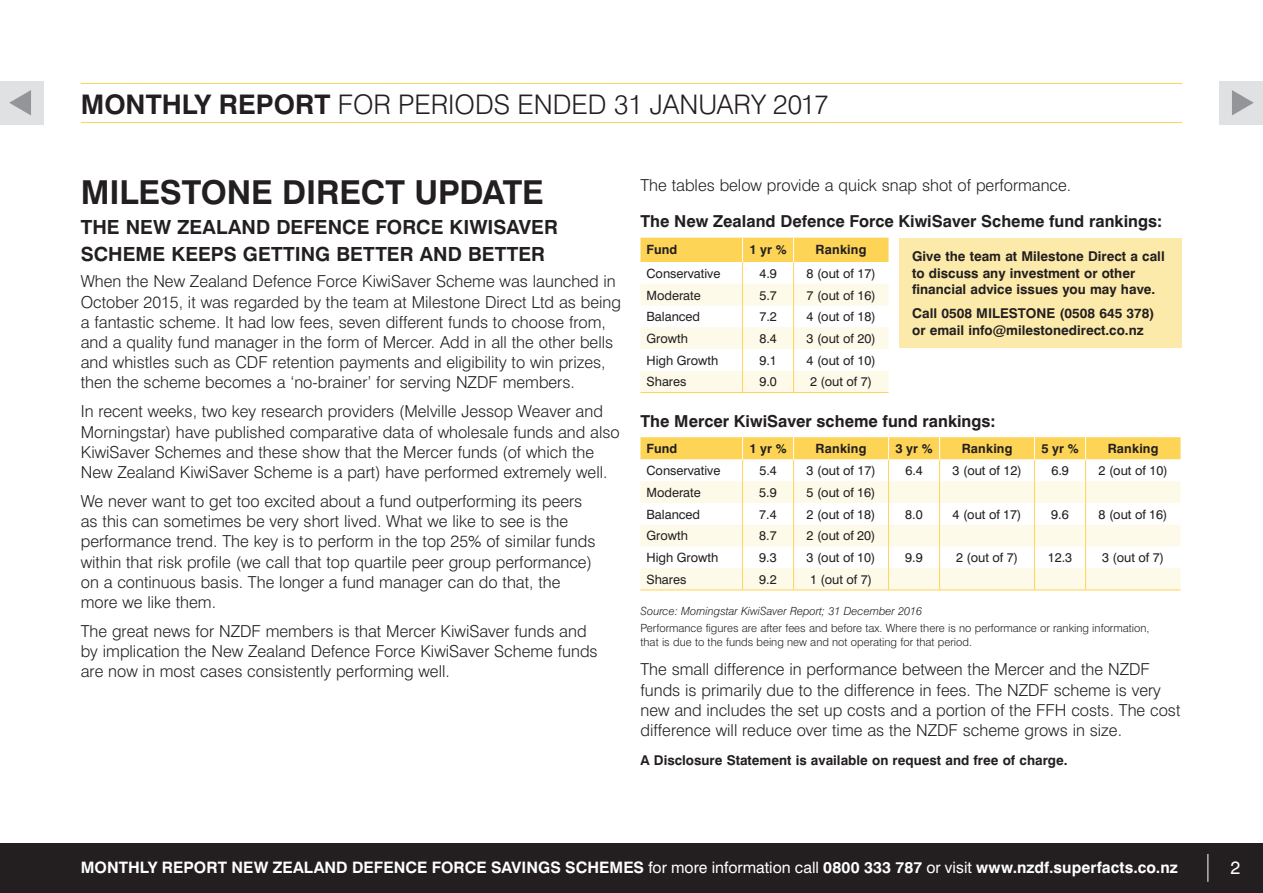
<style>
.page{position:relative;width:1263px;height:893px;background:#fff}
.page>*{position:absolute;margin:0;border:0;box-sizing:border-box;transform-origin:0 0}
.t1{font:700 33px "Swiss 721 BT";letter-spacing:-.005em;color:#231f20}
.t2{font:300 27px "Swiss 721 BT";color:#231f20}
.t3{font:700 19.5px/27px "Swiss 721 BT";letter-spacing:.005em;color:#231f20}
.t4{font:18px "Swiss 721 BT";color:#fff}
.t5{font:300 16.5px/20.2px "Swiss 721 BT";color:#231f20}
.t6{font:700 16.5px "Swiss 721 BT";color:#231f20}
.t7{font:700 15.75px "Swiss 721 BT";letter-spacing:.005em;color:#fff}
.t8{font:700 13.5px/16.2px "Swiss 721 BT";color:#231f20}
.t9{font:12.75px "Swiss 721 BT";color:#231f20}
.t10{font:700 12.75px "Swiss 721 BT";letter-spacing:.015em;color:#231f20}
.t11{font:300 11.25px/13.5px "Swiss 721 BT";color:#231f20}
.t12{font:italic 300 11.25px "Swiss 721 BT";color:#231f20}
.s1{font-weight:700}
.s2{font-weight:400}
</style>
<div class="page">
<hr style="left:640px;top:392px;width:102px;height:1px;background:#fdd456">
<hr style="left:742px;top:392px;width:51px;height:1px;background:#fdd456">
<hr style="left:793px;top:392px;width:95px;height:1px;background:#fdd456">
<svg style="left:640px;top:238px;width:248px;height:154px"></svg>
<hr style="left:640px;top:590px;width:102px;height:1px;background:#fdd456">
<hr style="left:742px;top:590px;width:51px;height:1px;background:#fdd456">
<hr style="left:793px;top:590px;width:95px;height:1px;background:#fdd456">
<hr style="left:888px;top:590px;width:51px;height:1px;background:#fdd456">
<hr style="left:939px;top:590px;width:95px;height:1px;background:#fdd456">
<hr style="left:1034px;top:590px;width:51px;height:1px;background:#fdd456">
<hr style="left:1085px;top:590px;width:95px;height:1px;background:#fdd456">
<svg style="left:640px;top:437px;width:540px;height:153px"></svg>
<hr style="left:81px;top:83px;width:1101px;height:1px;background:#fdd456">
<hr style="left:81px;top:122px;width:1101px;height:1px;background:#fdd456">
<div style="left:1220px;top:81px;width:43px;height:43px;background:#e0e1e3"></div>
<svg style="left:1232px;top:90px;width:22px;height:25px"></svg>
<div style="left:0;top:81px;width:43px;height:43px;background:#e0e1e3"></div>
<svg style="left:9px;top:90px;width:22px;height:25px"></svg>
<div style="left:0;top:843px;width:1263px;height:50px;background:#231f20"></div>
<svg style="left:1207px;top:854px;width:1px;height:28px"></svg>
<div style="left:899px;top:238px;width:283px;height:109px;background:#fceaaa"></div>
<h2 class="t2" style="left:81px;top:88px;width:749px"><span class="s1">MONTHLY REPORT</span> FOR PERIODS ENDED 31 JANUARY 2017</h2>
<h1 class="t1" style="left:81px;top:172px;width:464px">MILESTONE DIRECT UPDATE</h1>
<p class="t3" style="left:81px;top:213px;width:479px">THE NEW ZEALAND DEFENCE FORCE KIWISAVER<br>SCHEME KEEPS GETTING BETTER AND BETTER</p>
<p class="t5" style="left:81px;top:271px;width:542px">When the New Zealand Defence Force KiwiSaver Scheme was launched in October 2015, it was regarded by the team at Milestone Direct Ltd as being a fantastic scheme. It had low fees, seven different funds to choose from, and a quality fund manager in the form of Mercer. Add in all the other bells and whistles such as CDF retention payments and eligibility to win prizes, then the scheme becomes a ‘no-brainer’ for serving NZDF members.</p>
<p class="t5" style="left:81px;top:401px;width:540px">In recent weeks, two key research providers (Melville Jessop Weaver and Morningstar) have published comparative data of wholesale funds and also KiwiSaver Schemes and these show that the Mercer funds (of which the New Zealand KiwiSaver Scheme is a part) have performed extremely well.</p>
<p class="t5" style="left:81px;top:491px;width:516px">We never want to get too excited about a fund outperforming its peers as this can sometimes be very short lived. What we like to see is the performance trend. The key is to perform in the top 25% of similar funds within that risk profile (we call that top quartile peer group performance) on a continuous basis. The longer a fund manager can do that, the more we like them.</p>
<p class="t5" style="left:81px;top:621px;width:518px">The great news for NZDF members is that Mercer KiwiSaver funds and by implication the New Zealand Defence Force KiwiSaver Scheme funds are now in most cases consistently performing well.</p>
<p class="t5" style="left:640px;top:174px;width:432px">The tables below provide a quick snap shot of performance.</p>
<p class="t6" style="left:640px;top:211px;width:523px">The New Zealand Defence Force KiwiSaver Scheme fund rankings:</p>
<p class="t10" style="left:646px;top:242px;width:32px">Fund</p>
<p class="t10" style="left:749px;top:242px;width:39px">1 yr %</p>
<p class="t10" style="left:816px;top:242px;width:52px">Ranking</p>
<p class="t9" style="left:646px;top:265px;width:75px">Conservative</p>
<p class="t9" style="left:759px;top:265px;width:19px">4.9</p>
<p class="t9" style="left:806px;top:265px;width:71px">8 (out of 17)</p>
<p class="t9" style="left:646px;top:287px;width:56px">Moderate</p>
<p class="t9" style="left:759px;top:287px;width:19px">5.7</p>
<p class="t9" style="left:806px;top:287px;width:71px">7 (out of 16)</p>
<p class="t9" style="left:646px;top:309px;width:55px">Balanced</p>
<p class="t9" style="left:759px;top:309px;width:19px">7.2</p>
<p class="t9" style="left:806px;top:309px;width:71px">4 (out of 18)</p>
<p class="t9" style="left:646px;top:331px;width:43px">Growth</p>
<p class="t9" style="left:759px;top:331px;width:19px">8.4</p>
<p class="t9" style="left:806px;top:331px;width:71px">3 (out of 20)</p>
<p class="t9" style="left:646px;top:352px;width:73px">High Growth</p>
<p class="t9" style="left:759px;top:352px;width:19px">9.1</p>
<p class="t9" style="left:806px;top:352px;width:71px">4 (out of 10)</p>
<p class="t9" style="left:646px;top:374px;width:41px">Shares</p>
<p class="t9" style="left:759px;top:374px;width:19px">9.0</p>
<p class="t9" style="left:810px;top:374px;width:64px">2 (out of 7)</p>
<p class="t6" style="left:640px;top:411px;width:357px">The Mercer KiwiSaver scheme fund rankings:</p>
<p class="t10" style="left:646px;top:441px;width:32px">Fund</p>
<p class="t10" style="left:749px;top:441px;width:39px">1 yr %</p>
<p class="t10" style="left:816px;top:441px;width:52px">Ranking</p>
<p class="t10" style="left:895px;top:441px;width:39px">3 yr %</p>
<p class="t10" style="left:962px;top:441px;width:52px">Ranking</p>
<p class="t10" style="left:1041px;top:441px;width:39px">5 yr %</p>
<p class="t10" style="left:1108px;top:441px;width:52px">Ranking</p>
<p class="t9" style="left:646px;top:463px;width:75px">Conservative</p>
<p class="t9" style="left:759px;top:463px;width:19px">5.4</p>
<p class="t9" style="left:806px;top:463px;width:71px">3 (out of 17)</p>
<p class="t9" style="left:905px;top:463px;width:19px">6.4</p>
<p class="t9" style="left:952px;top:463px;width:71px">3 (out of 12)</p>
<p class="t9" style="left:1051px;top:463px;width:19px">6.9</p>
<p class="t9" style="left:1098px;top:463px;width:71px">2 (out of 10)</p>
<p class="t9" style="left:646px;top:485px;width:56px">Moderate</p>
<p class="t9" style="left:759px;top:485px;width:19px">5.9</p>
<p class="t9" style="left:806px;top:485px;width:71px">5 (out of 16)</p>
<p class="t9" style="left:646px;top:506px;width:55px">Balanced</p>
<p class="t9" style="left:759px;top:506px;width:19px">7.4</p>
<p class="t9" style="left:806px;top:506px;width:71px">2 (out of 18)</p>
<p class="t9" style="left:905px;top:506px;width:19px">8.0</p>
<p class="t9" style="left:952px;top:506px;width:71px">4 (out of 17)</p>
<p class="t9" style="left:1051px;top:506px;width:19px">9.6</p>
<p class="t9" style="left:1098px;top:506px;width:71px">8 (out of 16)</p>
<p class="t9" style="left:646px;top:528px;width:43px">Growth</p>
<p class="t9" style="left:759px;top:528px;width:19px">8.7</p>
<p class="t9" style="left:806px;top:528px;width:71px">2 (out of 20)</p>
<p class="t9" style="left:646px;top:550px;width:73px">High Growth</p>
<p class="t9" style="left:759px;top:550px;width:19px">9.3</p>
<p class="t9" style="left:806px;top:550px;width:71px">3 (out of 10)</p>
<p class="t9" style="left:905px;top:550px;width:19px">9.9</p>
<p class="t9" style="left:956px;top:550px;width:64px">2 (out of 7)</p>
<p class="t9" style="left:1048px;top:550px;width:26px">12.3</p>
<p class="t9" style="left:1102px;top:550px;width:64px">3 (out of 7)</p>
<p class="t9" style="left:646px;top:572px;width:41px">Shares</p>
<p class="t9" style="left:759px;top:572px;width:19px">9.2</p>
<p class="t9" style="left:810px;top:572px;width:64px">1 (out of 7)</p>
<p class="t12" style="left:640px;top:604px;width:283px">Source: Morningstar KiwiSaver Report; 31 December 2016</p>
<p class="t11" style="left:640px;top:621px;width:510px">Performance figures are after fees and before tax. Where there is no performance or ranking information, that is due to the funds being new and not operating for that period.</p>
<p class="t5" style="left:640px;top:659px;width:541px">The small difference in performance between the Mercer and the NZDF funds is primarily due to the difference in fees. The NZDF scheme is very new and includes the set up costs and a portion of the FFH costs. The cost difference will reduce over time as the NZDF scheme grows in size.</p>
<p class="t8" style="left:640px;top:752px;width:429px">A Disclosure Statement is available on request and free of charge.</p>
<p class="t8" style="left:912px;top:248px;width:254px">Give the team at Milestone Direct a call to discuss any investment or other financial advice issues you may have.</p>
<p class="t8" style="left:912px;top:305px;width:244px">Call 0508 MILESTONE (0508 645 378) or email info@milestonedirect.co.nz</p>
<p class="t7" style="left:81px;top:858px;width:1098px">MONTHLY REPORT NEW ZEALAND DEFENCE FORCE SAVINGS SCHEMES <span class="s2">for more information call</span> 0800 333 787 <span class="s2">or visit</span> www.nzdf.superfacts.co.nz</p>
<p class="t4" style="left:1230px;top:857px;width:11px">2</p>
</div>
